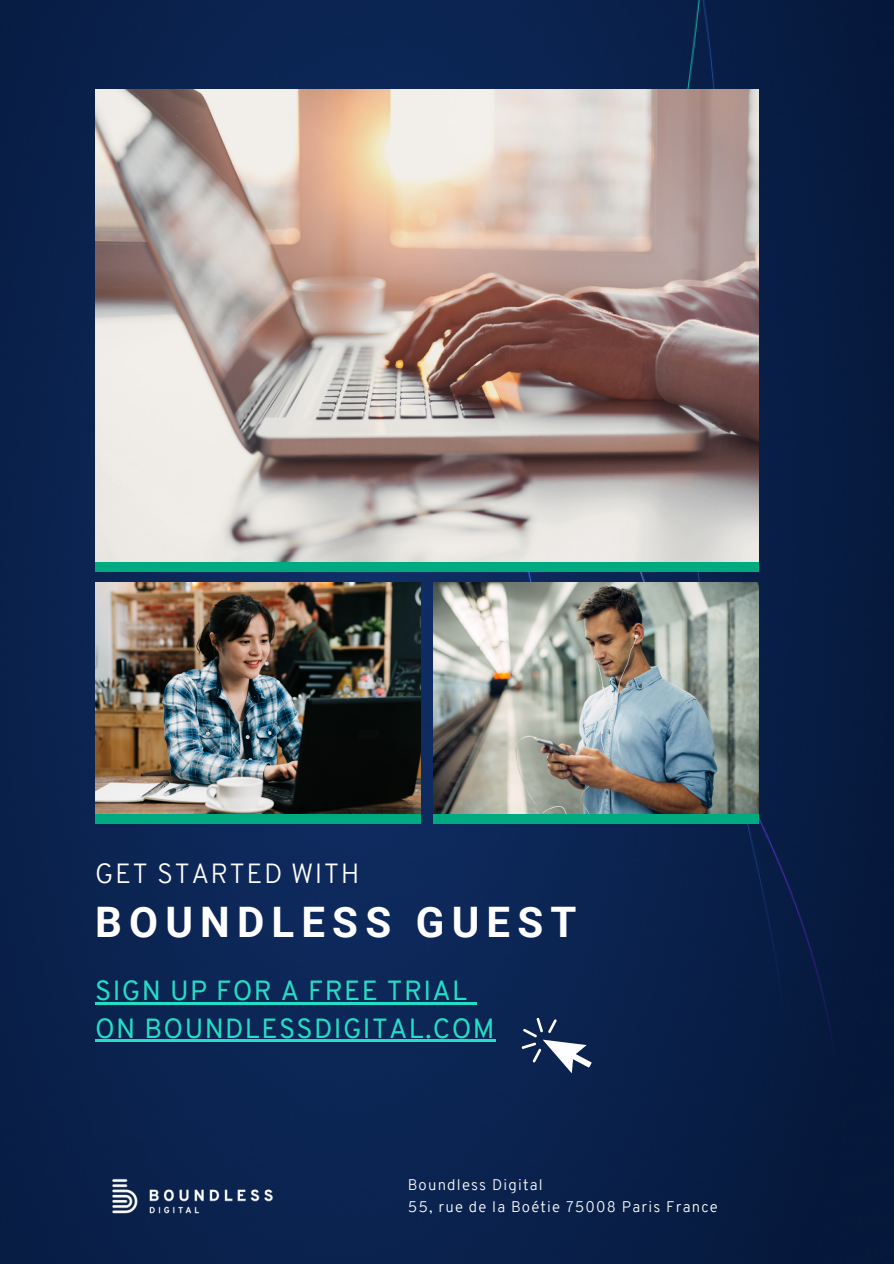
<style>
.page{position:relative;width:894px;height:1264px;background:#fff}
.page>*{position:absolute;margin:0;border:0;box-sizing:border-box;transform-origin:0 0}
.t1{font:700 42px "Roboto";letter-spacing:.17em;color:#fff}
.t2{font:27px/37.2px "Overpass";letter-spacing:.05em;color:#23dec7}
.t3{font:300 27px "Overpass";letter-spacing:.05em;color:#fff}
.t4{font:300 15px/21.8px "Overpass";letter-spacing:.08em;color:#fff}
</style>
<div class="page">
<img style="left:0;top:0;width:893px;height:1263px">
<img style="left:95px;top:89px;width:663px;height:473px">
<img style="left:95px;top:582px;width:326px;height:232px">
<img style="left:433px;top:582px;width:325px;height:241px">
<img style="left:95px;top:1160px;width:195px;height:74px">
<div style="left:95px;top:562px;width:663px;height:9px;background:#00aa81"></div>
<div style="left:434px;top:815px;width:324px;height:9px;background:#00aa81"></div>
<div style="left:95px;top:814px;width:326px;height:9px;background:#00aa81"></div>
<svg style="left:521px;top:1017px;width:75px;height:63px"></svg>
<hr style="left:95px;top:1002px;width:381px;height:2px;background:#23dec7">
<hr style="left:95px;top:1039px;width:400px;height:3px;background:#23dec7">
<h2 class="t3" style="left:95px;top:863px;width:266px">GET STARTED WITH</h2>
<h1 class="t1" style="left:95px;top:897px;width:482px">BOUNDLESS GUEST</h1>
<h2 class="t2" style="left:95px;top:975px;width:400px">SIGN UP FOR A FREE TRIAL<br>ON BOUNDLESSDIGITAL.COM</h2>
<p class="t4" style="left:407px;top:1175px;width:311px">Boundless Digital<br>55, rue de la Boétie 75008 Paris France</p>
</div>
